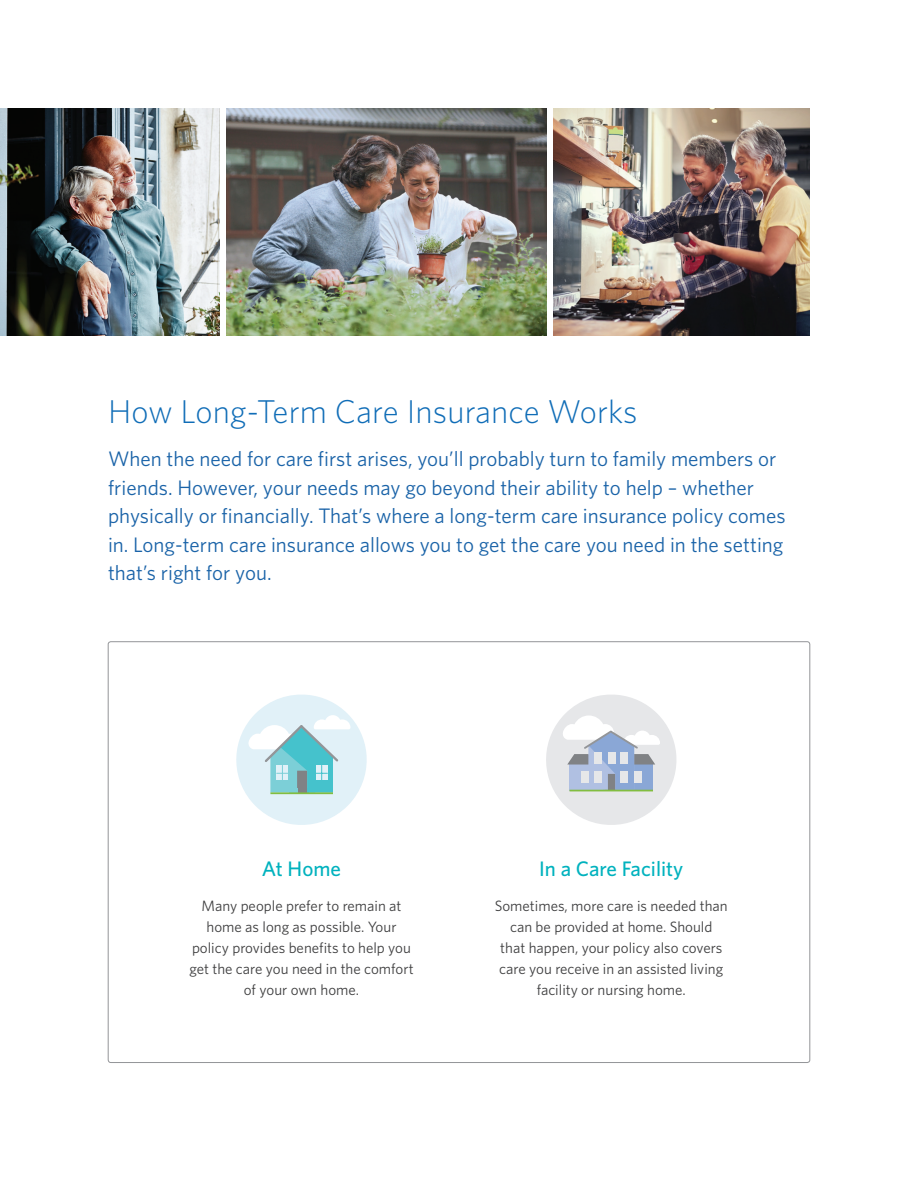
<style>
.page{position:relative;width:918px;height:1188px;background:#fff}
.page>*{position:absolute;margin:0;border:0;box-sizing:border-box;transform-origin:0 0}
.t1{font:300 33px "Whitney";letter-spacing:.005em;color:#106db7}
.t2{font:21px/28.5px "Whitney";color:#1a63a8}
.t3{font:500 21px "Whitney";color:#00b2be}
.t4{font:15px/21px "Whitney";color:#3e3e3f;text-align:center}
</style>
<div class="page">
<svg style="left:236px;top:694px;width:131px;height:131px"></svg>
<hr style="left:270px;top:792px;width:63px;height:2px;background:#82bd40">
<img style="left:554px;top:108px;width:256px;height:228px">
<img style="left:0;top:108px;width:219px;height:228px">
<svg style="left:546px;top:695px;width:131px;height:130px"></svg>
<hr style="left:570px;top:790px;width:83px;height:1px;background:#82bd40">
<img style="left:227px;top:108px;width:319px;height:228px">
<h1 class="t1" style="left:108px;top:390px;width:531px">How Long-Term Care Insurance Works</h1>
<p class="t2" style="left:108px;top:444px;width:679px">When the need for care first arises, you’ll probably turn to family members or friends. However, your needs may go beyond their ability to help – whether physically or financially. That’s where a long-term care insurance policy comes in. Long-term care insurance allows you to get the care you need in the setting that’s right for you.</p>
<p class="t3" style="left:262px;top:855px;width:81px">At Home</p>
<p class="t4" style="left:189px;top:895px;width:226px">Many people prefer to remain at home as long as possible. Your policy provides benefits to help you get the care you need in the comfort of your own home.</p>
<p class="t3" style="left:539px;top:855px;width:146px">In a Care Facility</p>
<p class="t4" style="left:495px;top:895px;width:234px">Sometimes, more care is needed than can be provided at home. Should<br>that happen, your policy also covers care you receive in an assisted living facility or nursing home.</p>
</div>
